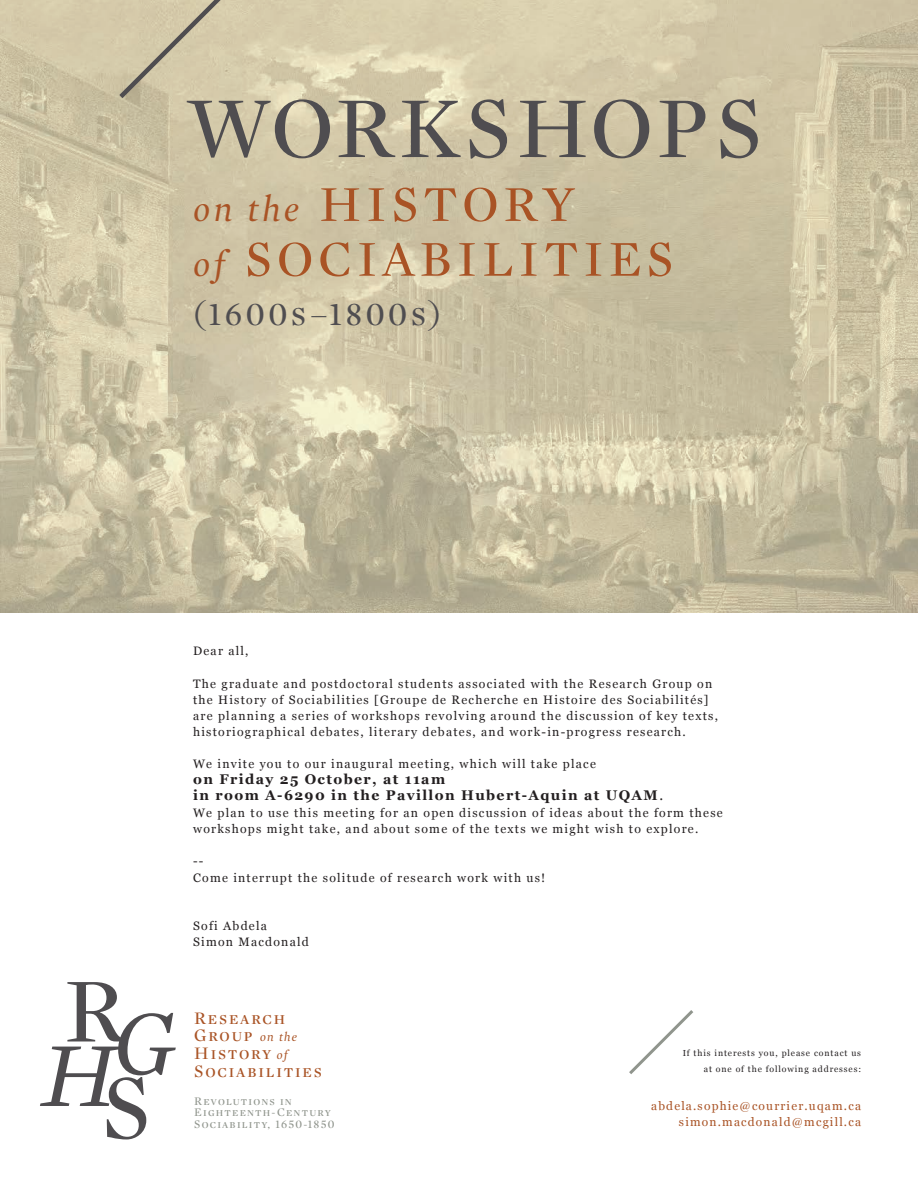
<style>
.page{position:relative;width:918px;height:1188px;background:#fff}
.page>*{position:absolute;margin:0;border:0;box-sizing:border-box;transform-origin:0 0}
.t1{font:88.35px "Mercury Display Roman SC";color:#4f4d50}
.t2{font:51.15px/54.9px "Mercury Display Roman SC";letter-spacing:.1em;color:#a95325}
.t3{font:34.05px "Mercury Display Roman SC";letter-spacing:.1em;color:#4f4d50}
.t4{font:17.85px/17.5px "Mercury Display Roman SC";letter-spacing:.1em;color:#a95325}
.t5{font:700 13.95px/16.2px "Georgia";letter-spacing:.1em;color:#231f20}
.t6{font:12.3px/16.2px "Georgia";letter-spacing:.1em;color:#231f20}
.t7{font:12px/16.6px "Georgia";letter-spacing:.1em;color:#a95325;text-align:right}
.t8{font:11.85px/11.7px "Mercury Display Roman SC";letter-spacing:.1em;color:#90958d}
.t9{font:8.7px/16.2px "Georgia";letter-spacing:.1em;color:#231f20;text-align:right}
.s1{font-family:"Mercury Display";font-style:italic;font-size:36.6px}
.s2{font-weight:400}
.s3{font-family:"Mercury Display";font-style:italic;font-size:12.9px}
</style>
<div class="page">
<img style="left:0;top:0;width:918px;height:612px">
<svg style="left:115px;top:0;width:115px;height:103px;background:#ccc2a4"></svg>
<svg style="left:629px;top:1010px;width:65px;height:64px"></svg>
<svg style="left:40px;top:982px;width:136px;height:157px"></svg>
<h1 class="t1" style="left:187px;top:78px;width:577px">WORKSHOPS</h1>
<h2 class="t2" style="left:194px;top:177px;width:481px"><span class="s1">on the</span> HISTORY<br><span class="s1">of</span> SOCIABILITIES</h2>
<h3 class="t3" style="left:194px;top:295px;width:250px">(1600s–1800s)</h3>
<p class="t6" style="left:193px;top:642px;width:57px">Dear all,</p>
<p class="t6" style="left:193px;top:675px;width:526px">The graduate and postdoctoral students associated with the Research Group on the History of Sociabilities [Groupe de Recherche en Histoire des Sociabilités] are planning a series of workshops revolving around the discussion of key texts, historiographical debates, literary debates, and work-in-progress research.</p>
<p class="t6" style="left:193px;top:756px;width:404px">We invite you to our inaugural meeting, which will take place</p>
<p class="t5" style="left:193px;top:770px;width:472px">on Friday 25 October, at 11am<br>in room A-6290 in the Pavillon Hubert-Aquin at UQAM<span class="s2">.</span></p>
<p class="t6" style="left:193px;top:804px;width:531px">We plan to use this meeting for an open discussion of ideas about the form these workshops might take, and about some of the texts we might wish to explore.</p>
<p class="t6" style="left:193px;top:853px;width:354px">--<br>Come interrupt the solitude of research work with us!</p>
<p class="t6" style="left:193px;top:917px;width:117px">Sofi Abdela<br>Simon Macdonald</p>
<h3 class="t4" style="left:194px;top:1009px;width:129px">Research<br>Group <span class="s3">on the<br></span>History <span class="s3">of<br></span>Sociabilities</h3>
<p class="t8" style="left:194px;top:1095px;width:142px">Revolutions in<br>Eighteenth-Century<br>Sociability, 1650-1850</p>
<p class="t9" style="left:683px;top:1044px;width:180px">If this interests you, please contact us at one of the following addresses:</p>
<p class="t7" style="left:651px;top:1097px;width:212px">abdela.sophie@courrier.uqam.ca simon.macdonald@mcgill.ca</p>
</div>
